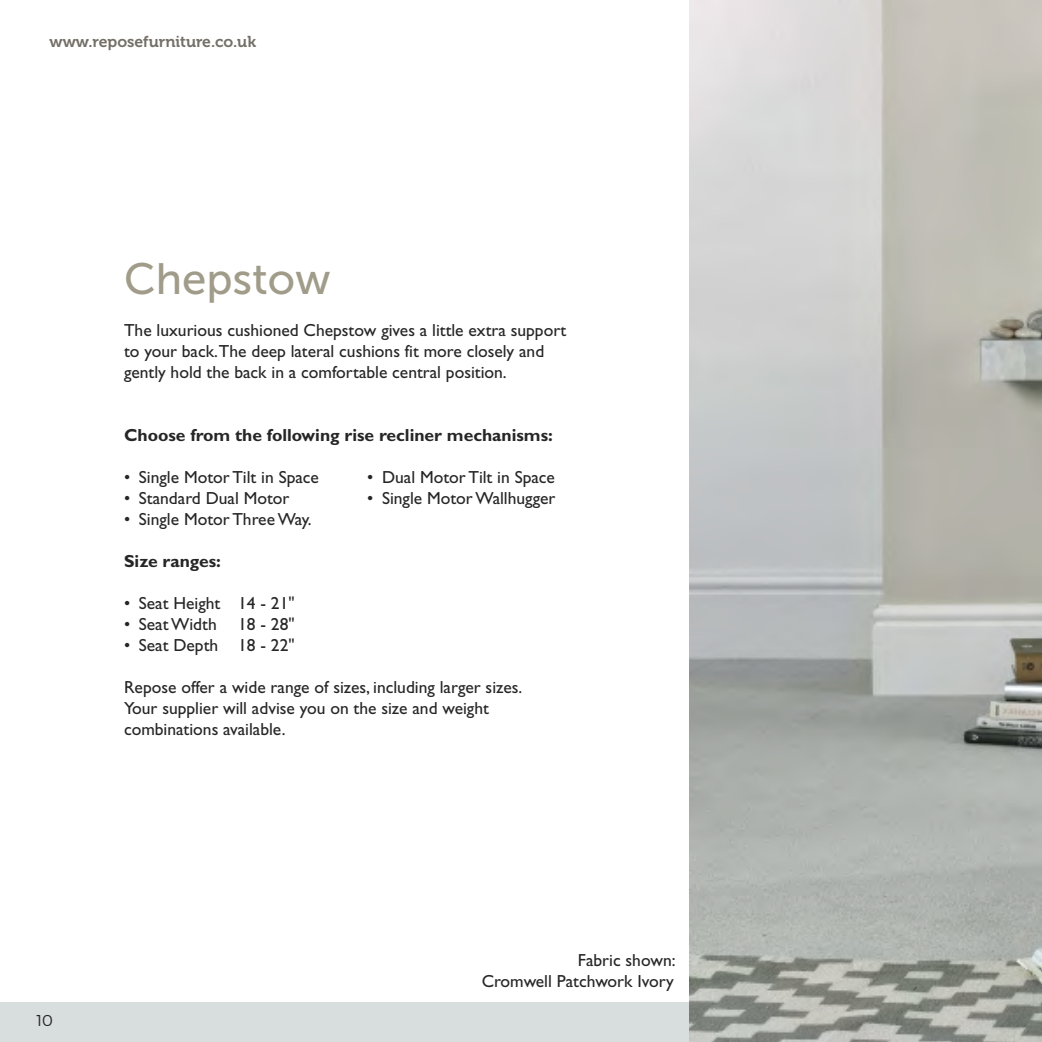
<style>
.page{position:relative;width:1042px;height:1042px;background:#fff}
.page>*{position:absolute;margin:0;border:0;box-sizing:border-box;transform-origin:0 0}
.t1{font:43.75px "Museo Sans 500";color:#a09c89}
.t2{font:17.5px/21px "Gill Sans";color:#272627}
.t3{font:700 17.5px "Gill Sans";color:#272627}
.t4{font:15.75px "Museo 700";color:#746f67}
.t5{font:300 15.75px "Montserrat";color:#272627}
</style>
<div class="page">
<div style="left:0;top:1002px;width:1042px;height:40px;background:#d8ddde"></div>
<img style="left:690px;top:0;width:352px;height:1042px">
<p class="t4" style="left:50px;top:36px;width:208px">www.reposefurniture.co.uk</p>
<h1 class="t1" style="left:124px;top:253px;width:208px">Chepstow</h1>
<p class="t2" style="left:124px;top:321px;width:444px">The luxurious cushioned Chepstow gives a little extra support to your back.The deep lateral cushions fit more closely and gently hold the back in a comfortable central position.</p>
<p class="t3" style="left:124px;top:428px;width:430px">Choose from the following rise recliner mechanisms:</p>
<p class="t2" style="left:124px;top:468px;width:196px">• Single Motor Tilt in Space</p>
<p class="t2" style="left:367px;top:468px;width:189px">• Dual Motor Tilt in Space</p>
<p class="t2" style="left:124px;top:489px;width:167px">• Standard Dual Motor</p>
<p class="t2" style="left:367px;top:489px;width:190px">• Single Motor Wallhugger</p>
<p class="t2" style="left:124px;top:510px;width:189px">• Single Motor Three Way.</p>
<p class="t3" style="left:124px;top:554px;width:98px">Size ranges:</p>
<p class="t2" style="left:124px;top:594px;width:172px">• Seat Height 14 - 21"</p>
<p class="t2" style="left:124px;top:615px;width:172px">• Seat Width 18 - 28"</p>
<p class="t2" style="left:124px;top:636px;width:172px">• Seat Depth 18 - 22"</p>
<p class="t2" style="left:124px;top:678px;width:400px">Repose offer a wide range of sizes, including larger sizes.<br>Your supplier will advise you on the size and weight combinations available.</p>
<p class="t5" style="left:36px;top:1011px;width:18px">10</p>
<p class="t2" style="left:482px;top:951px;width:195px;text-align:right">Fabric shown:<br>Cromwell Patchwork Ivory</p>
</div>
